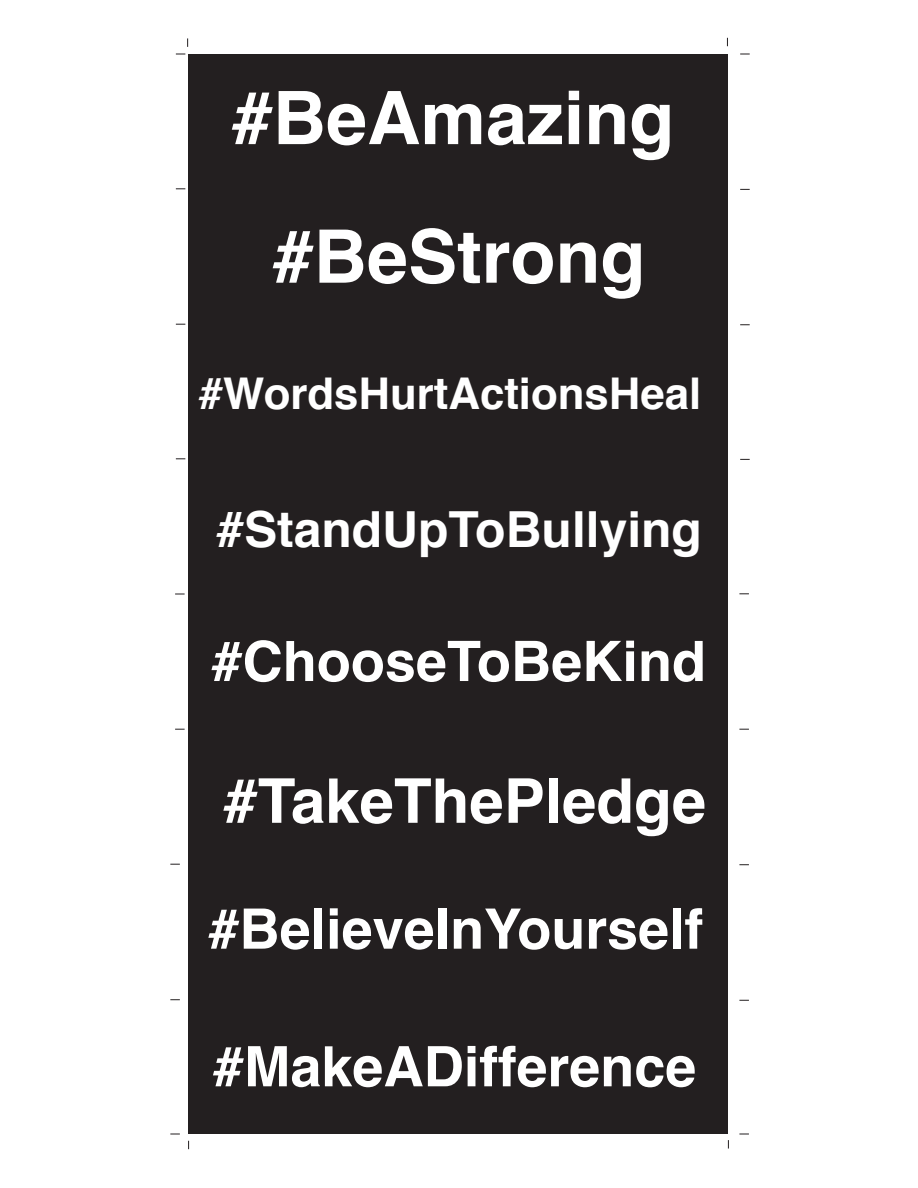
<style>
.page{position:relative;width:918px;height:1188px;background:#fff}
.page>*{position:absolute;margin:0;border:0;box-sizing:border-box;transform-origin:0 0}
.t1{font:700 73.8px "Helvetica";color:#fff}
.t2{font:700 61.8px "Helvetica";color:#fff}
.t3{font:700 55.8px "Helvetica";color:#fff}
.t4{font:700 49.8px "Helvetica";color:#fff}
.t5{font:700 43.8px "Helvetica";color:#fff}
</style>
<div class="page">
<div style="left:188px;top:54px;width:540px;height:137px;background:#231f20"></div>
<div style="left:188px;top:191px;width:540px;height:137px;background:#231f20"></div>
<div style="left:188px;top:326px;width:540px;height:135px;background:#231f20"></div>
<div style="left:188px;top:461px;width:540px;height:135px;background:#231f20"></div>
<div style="left:188px;top:596px;width:540px;height:135px;background:#231f20"></div>
<div style="left:188px;top:730px;width:540px;height:135px;background:#231f20"></div>
<div style="left:188px;top:865px;width:540px;height:135px;background:#231f20"></div>
<div style="left:188px;top:999px;width:540px;height:135px;background:#231f20"></div>
<p class="t1" style="left:232px;top:59px;width:444px">#BeAmazing</p>
<p class="t1" style="left:273px;top:197px;width:374px">#BeStrong</p>
<p class="t5" style="left:199px;top:358px;width:504px">#WordsHurtActionsHeal</p>
<p class="t4" style="left:216px;top:489px;width:487px">#StandUpToBullying</p>
<p class="t3" style="left:211px;top:616px;width:496px">#ChooseToBeKind</p>
<p class="t2" style="left:223px;top:751px;width:484px">#TakeThePledge</p>
<p class="t3" style="left:208px;top:884px;width:496px">#BelieveInYourself</p>
<p class="t3" style="left:213px;top:1022px;width:485px">#MakeADifference</p>
</div>
